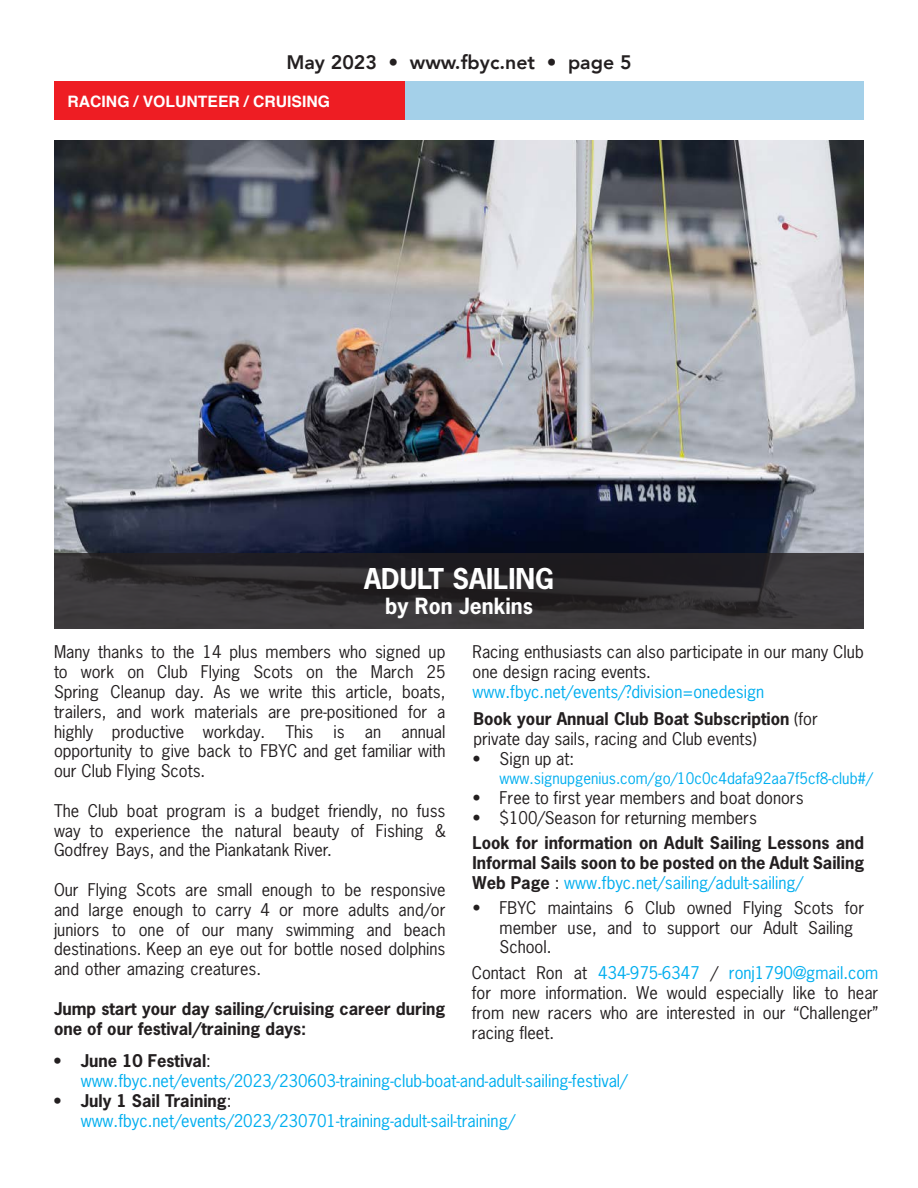
<style>
.page{position:relative;width:918px;height:1188px;background:#fff}
.page>*{position:absolute;margin:0;border:0;box-sizing:border-box;transform-origin:0 0}
.t1{font:700 27px "News Gothic Std";color:#fff}
.t2{font:700 21px "News Gothic Std";color:#fff}
.t3{font:800 19.5px "Avenir";color:#231f20}
.t4{font:16.5px/19.8px "News Gothic Std";color:#231f20;text-align:justify}
.t5{font:700 16.5px/19.8px "News Gothic Std";color:#231f20}
.t6{font:16.5px/19.6px "News Gothic Std";color:#00aeef}
.Arial-rev{font:700 15.75px "Helvetica";color:#fff}
.t7{font:15px "News Gothic Std";color:#00aeef}
.s1{color:#00aeef}
.s2{font-weight:700}
.s3{font-weight:400}
.s4{font-weight:400;color:#00aeef}
.s5{font-weight:700;color:#231f20}
.s6{color:#231f20}
</style>
<div class="page">
<div style="left:400px;top:81px;width:464px;height:39px;background:#a4d0e9"></div>
<div style="left:54px;top:81px;width:351px;height:39px;background:#ee1d23"></div>
<img style="left:54px;top:140px;width:810px;height:489px">
<svg style="left:54px;top:553px;width:810px;height:75px;background:#302e31"></svg>
<p class="t3" style="left:286px;top:47px;width:347px">May 2023 • www.fbyc.net • page 5</p>
<p class="Arial-rev" style="left:68px;top:88px;width:264px">RACING / VOLUNTEER / CRUISING</p>
<p class="t1" style="left:364px;top:561px;width:191px">ADULT SAILING</p>
<p class="t2" style="left:385px;top:592px;width:149px">by Ron Jenkins</p>
<p class="t4" style="left:473px;top:642px;width:393px;text-align:left">Racing enthusiasts can also participate in our many Club one design racing events. <span class="s1">www.fbyc.net/events/?division=onedesign</span></p>
<p class="t4" style="left:473px;top:709px;width:346px"><span class="s2">Book your Annual Club Boat Subscription</span> (for private day sails, racing and Club events)</p>
<p class="t4" style="left:473px;top:748px;width:103px">• Sign up at:</p>
<p class="t7" style="left:500px;top:769px;width:375px">www.signupgenius.com/go/10c0c4dafa92aa7f5cf8-club#/</p>
<p class="t4" style="left:473px;top:788px;width:333px">• Free to first year members and boat donors</p>
<p class="t4" style="left:473px;top:808px;width:286px">• $100/Season for returning members</p>
<p class="t5" style="left:473px;top:833px;width:393px;text-align:justify">Look for information on Adult Sailing Lessons and Informal Sails soon to be posted on the Adult Sailing Web Page <span class="s3">:</span> <span class="s4">www.fbyc.net/sailing/adult-sailing/</span></p>
<p class="t4" style="left:500px;top:898px;width:366px;text-align:left;text-indent:-27px">• FBYC maintains 6 Club owned Flying Scots for member use, and to support our Adult Sailing<br>School.</p>
<p class="t4" style="left:472px;top:963px;width:408px">Contact Ron at <span class="s1">434-975-6347</span> / <span class="s1">ronj1790@gmail.com </span>for more information. We would especially like to hear from new racers who are interested in our “Challenger” racing fleet.</p>
<p class="t4" style="left:54px;top:642px;width:393px">Many thanks to the 14 plus members who signed up to work on Club Flying Scots on the March 25<br>Spring Cleanup day. As we write this article, boats, trailers, and work materials are pre-positioned for a highly productive workday. This is an annual opportunity to give back to FBYC and get familiar with our Club Flying Scots.</p>
<p class="t4" style="left:54px;top:800px;width:393px">The Club boat program is a budget friendly, no fuss way to experience the natural beauty of Fishing &amp; Godfrey Bays, and the Piankatank River.</p>
<p class="t4" style="left:54px;top:880px;width:393px">Our Flying Scots are small enough to be responsive and large enough to carry 4 or more adults and/or juniors to one of our many swimming and beach destinations. Keep an eye out for bottle nosed dolphins and other amazing creatures.</p>
<p class="t5" style="left:54px;top:998px;width:393px">Jump start your day sailing/cruising career during one of our festival/training days:</p>
<p class="t6" style="left:81px;top:1051px;width:548px;text-indent:-27px"><span class="s5">• June 10 Festival</span><span class="s6">: </span>www.fbyc.net/events/2023/230603-training-club-boat-and-adult-sailing-festival/</p>
<p class="t6" style="left:81px;top:1091px;width:436px;text-indent:-27px"><span class="s5">• July 1 Sail Training</span><span class="s6">: </span>www.fbyc.net/events/2023/230701-training-adult-sail-training/</p>
</div>
